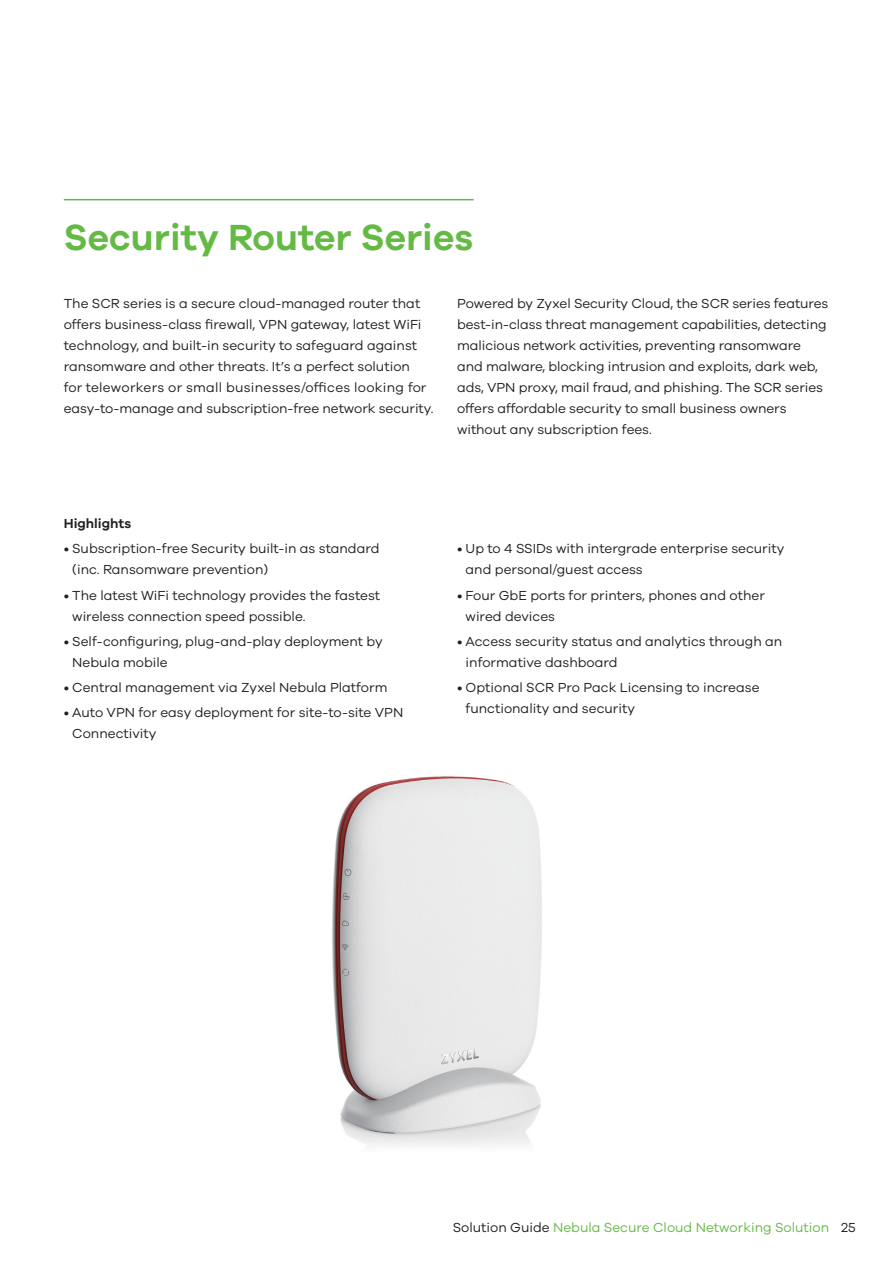
<style>
.page{position:relative;width:893px;height:1263px;background:#fff}
.page>*{position:absolute;margin:0;border:0;box-sizing:border-box;transform-origin:0 0}
.t1{font:600 37.5px "Galano Grotesque";color:#65ba45}
.t2{font:13.5px/21px "Galano Grotesque";color:#231f20}
.t3{font:13.5px "Galano Grotesque";color:#65ba45}
.t4{font:600 13.5px "Galano Grotesque";color:#231f20}
.s1{color:#231f20}
</style>
<div class="page">
<img style="left:332px;top:776px;width:210px;height:372px">
<hr style="left:64px;top:199px;width:410px;height:1px;background:#65ba45">
<h1 class="t1" style="left:64px;top:214px;width:411px">Security Router Series</h1>
<p class="t2" style="left:64px;top:292px;width:371px">The SCR series is a secure cloud-managed router that offers business-class firewall, VPN gateway, latest WiFi technology, and built-in security to safeguard against ransomware and other threats. It’s a perfect solution<br>for teleworkers or small businesses/offices looking for easy-to-manage and subscription-free network security.</p>
<p class="t2" style="left:457px;top:292px;width:373px">Powered by Zyxel Security Cloud, the SCR series features best-in-class threat management capabilities, detecting malicious network activities, preventing ransomware and malware, blocking intrusion and exploits, dark web, ads, VPN proxy, mail fraud, and phishing. The SCR series offers affordable security to small business owners without any subscription fees.</p>
<p class="t4" style="left:64px;top:515px;width:69px">Highlights</p>
<p class="t2" style="left:72px;top:538px;width:309px;text-indent:-9px">• Subscription-free Security built-in as standard (inc. Ransomware prevention)</p>
<p class="t2" style="left:72px;top:584px;width:309px;text-indent:-9px">• The latest WiFi technology provides the fastest wireless connection speed possible.</p>
<p class="t2" style="left:72px;top:630px;width:312px;text-indent:-9px">• Self-configuring, plug-and-play deployment by<br>Nebula mobile</p>
<p class="t2" style="left:64px;top:677px;width:325px">• Central management via Zyxel Nebula Platform</p>
<p class="t2" style="left:72px;top:702px;width:333px;text-indent:-9px">• Auto VPN for easy deployment for site-to-site VPN<br>Connectivity</p>
<p class="t2" style="left:466px;top:538px;width:320px;text-indent:-9px">• Up to 4 SSIDs with intergrade enterprise security and personal/guest access</p>
<p class="t2" style="left:466px;top:584px;width:301px;text-indent:-9px">• Four GbE ports for printers, phones and other wired devices</p>
<p class="t2" style="left:466px;top:630px;width:318px;text-indent:-9px">• Access security status and analytics through an informative dashboard</p>
<p class="t2" style="left:466px;top:677px;width:295px;text-indent:-9px">• Optional SCR Pro Pack Licensing to increase functionality and security</p>
<p class="t3" style="left:453px;top:1219px;width:404px"><span class="s1">Solution Guide</span> Nebula Secure Cloud Networking Solution <span class="s1">25</span></p>
</div>
